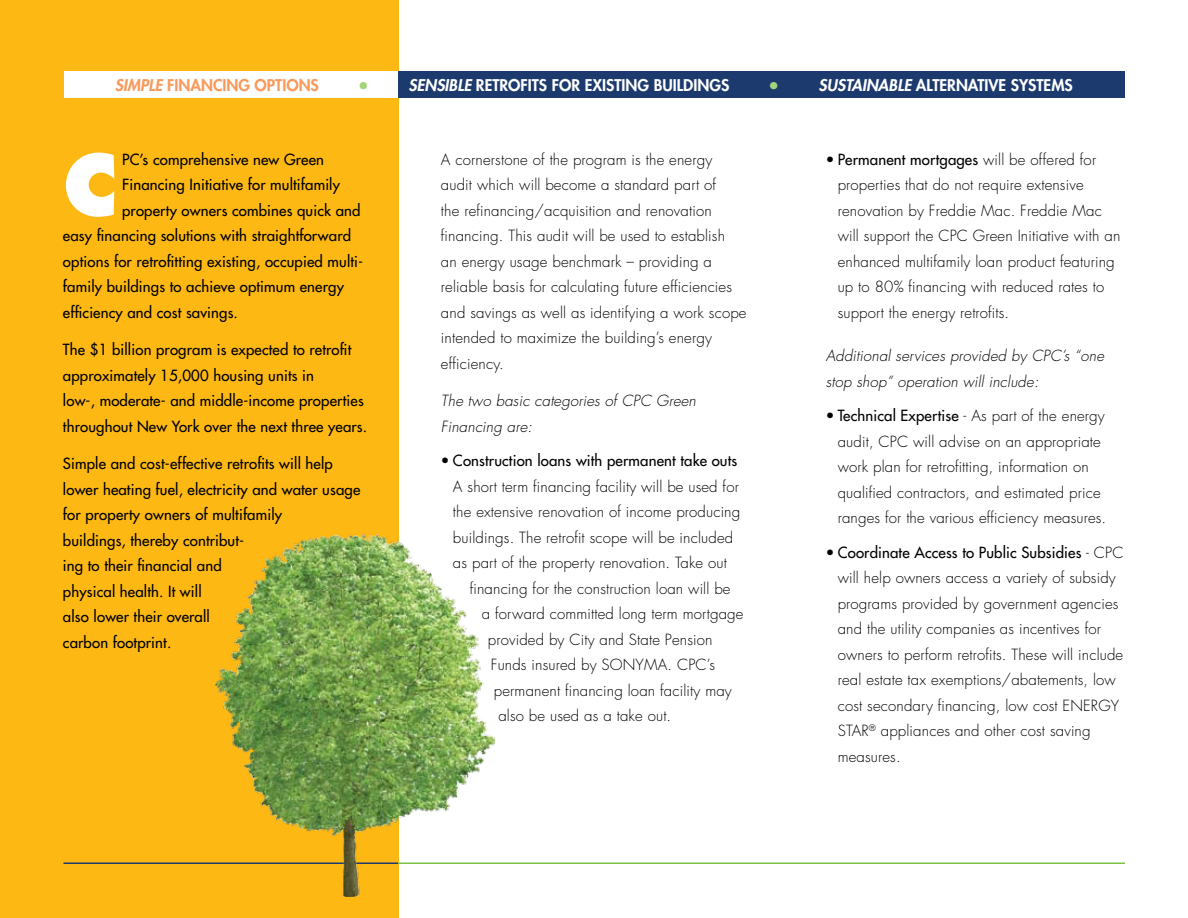
<style>
.page{position:relative;width:1188px;height:918px;background:#fff}
.page>*{position:absolute;margin:0;border:0;box-sizing:border-box;transform-origin:0 0}
.t1{font:800 82.65px "Futura";color:#fff}
.t2{font:19.5px "Futura";color:#a3d47b}
.t3{font:800 15.75px "Futura";color:#fff}
.t4{font:800 15.75px "Futura";color:#f89a5c}
.t5{font:300 15px/25.5px "Futura";letter-spacing:.01em;color:#000}
.t6{font:15px/25.5px "Futura";letter-spacing:.01em;color:#000}
.t7{font:italic 300 15px/25.5px "Futura";letter-spacing:.01em;color:#000}
.s1{font-style:italic}
.s2{font-weight:400}
</style>
<div class="page">
<div style="left:0;top:0;width:398px;height:918px;background:#fdb813"></div>
<hr style="left:63px;top:862px;width:335px;height:2px;background:#1c3a6e">
<div style="left:64px;top:71px;width:336px;height:27px;background:#fff"></div>
<div style="left:398px;top:71px;width:727px;height:27px;background:#1c3a6e"></div>
<hr style="left:398px;top:862px;width:727px;height:2px;background:#7bc143">
<img style="left:216px;top:524px;width:278px;height:372px">
<p class="t4" style="left:115px;top:75px;width:206px"><span class="s1">SIMPLE</span> FI NANCI NG OPTIONS</p>
<h2 class="t2" style="left:358px;top:73px;width:13px">•</h2>
<p class="t3" style="left:408px;top:75px;width:322px"><span class="s1">SENSIBLE</span> RETROFITS FOR EXISTING BUI LDINGS</p>
<h2 class="t2" style="left:768px;top:73px;width:13px">•</h2>
<p class="t3" style="left:819px;top:75px;width:256px"><span class="s1">SUSTAINABLE</span> ALTERNATIVE SYSTEMS</p>
<h1 class="t1" style="left:63px;top:134px;width:56px">C</h1>
<p class="t6" style="left:122px;top:146px;width:203px">PC’s comprehensive new Green</p>
<p class="t6" style="left:122px;top:172px;width:219px">Financing Initiative for multifamily</p>
<p class="t6" style="left:122px;top:197px;width:240px">property owners combines quick and</p>
<p class="t6" style="left:63px;top:223px;width:290px">easy financing solutions with straightforward</p>
<p class="t6" style="left:63px;top:248px;width:302px">options for retrofitting existing, occupied multi-</p>
<p class="t6" style="left:63px;top:274px;width:282px">family buildings to achieve optimum energy</p>
<p class="t6" style="left:63px;top:299px;width:176px">efficiency and cost savings.</p>
<p class="t6" style="left:63px;top:337px;width:306px">The $1 billion program is expected to retrofit approximately 15,000 housing units in<br>low-, moderate- and middle-income properties throughout New York over the next three years.</p>
<p class="t6" style="left:63px;top:451px;width:299px">Simple and cost-effective retrofits will help lower heating fuel, electricity and water usage for property owners of multifamily<br>buildings, thereby contribut-<br>ing to their financial and<br>physical health. It will<br>also lower their overall<br>carbon footprint.</p>
<p class="t5" style="left:441px;top:147px;width:307px">A cornerstone of the program is the energy audit which will become a standard part of<br>the refinancing/acquisition and renovation financing. This audit will be used to establish<br>an energy usage benchmark – providing a reliable basis for calculating future efficiencies and savings as well as identifying a work scope intended to maximize the building’s energy efficiency.</p>
<p class="t7" style="left:441px;top:388px;width:257px">The two basic categories of CPC Green<br>Financing are:</p>
<p class="t6" style="left:441px;top:448px;width:298px">• Construction loans with permanent take outs</p>
<p class="t5" style="left:453px;top:474px;width:287px">A short term financing facility will be used for</p>
<p class="t5" style="left:453px;top:499px;width:289px">the extensive renovation of income producing</p>
<p class="t5" style="left:453px;top:525px;width:282px">buildings. The retrofit scope will be included</p>
<p class="t5" style="left:453px;top:550px;width:275px">as part of the property renovation. Take out</p>
<p class="t5" style="left:470px;top:576px;width:262px">financing for the construction loan will be</p>
<p class="t5" style="left:482px;top:601px;width:263px">a forward committed long term mortgage</p>
<p class="t5" style="left:488px;top:627px;width:226px">provided by City and State Pension</p>
<p class="t5" style="left:491px;top:652px;width:226px">Funds insured by SONYMA. CPC’s</p>
<p class="t5" style="left:494px;top:678px;width:240px">permanent financing loan facility may</p>
<p class="t5" style="left:498px;top:703px;width:174px">also be used as a take out.</p>
<p class="t5" style="left:838px;top:147px;width:284px;text-indent:-12px"><span class="s2">• Permanent mortgages</span> will be offered for properties that do not require extensive renovation by Freddie Mac. Freddie Mac will support the CPC Green Initiative with an enhanced multifamily loan product featuring up to 80% financing with reduced rates to support the energy retrofits.</p>
<p class="t7" style="left:826px;top:343px;width:280px">Additional services provided by CPC’s “one stop shop” operation will include:</p>
<p class="t5" style="left:838px;top:403px;width:270px;text-indent:-12px"><span class="s2">• Technical Expertise</span> - As part of the energy audit, CPC will advise on an appropriate work plan for retrofitting, information on qualified contractors, and estimated price ranges for the various efficiency measures.</p>
<p class="t5" style="left:838px;top:540px;width:287px;text-indent:-12px"><span class="s2">• Coordinate Access to Public Subsidies</span> - CPC will help owners access a variety of subsidy programs provided by government agencies and the utility companies as incentives for owners to perform retrofits. These will include real estate tax exemptions/abatements, low cost secondary financing, low cost Energy<br>Star<sup>®</sup> appliances and other cost saving measures.</p>
</div>
